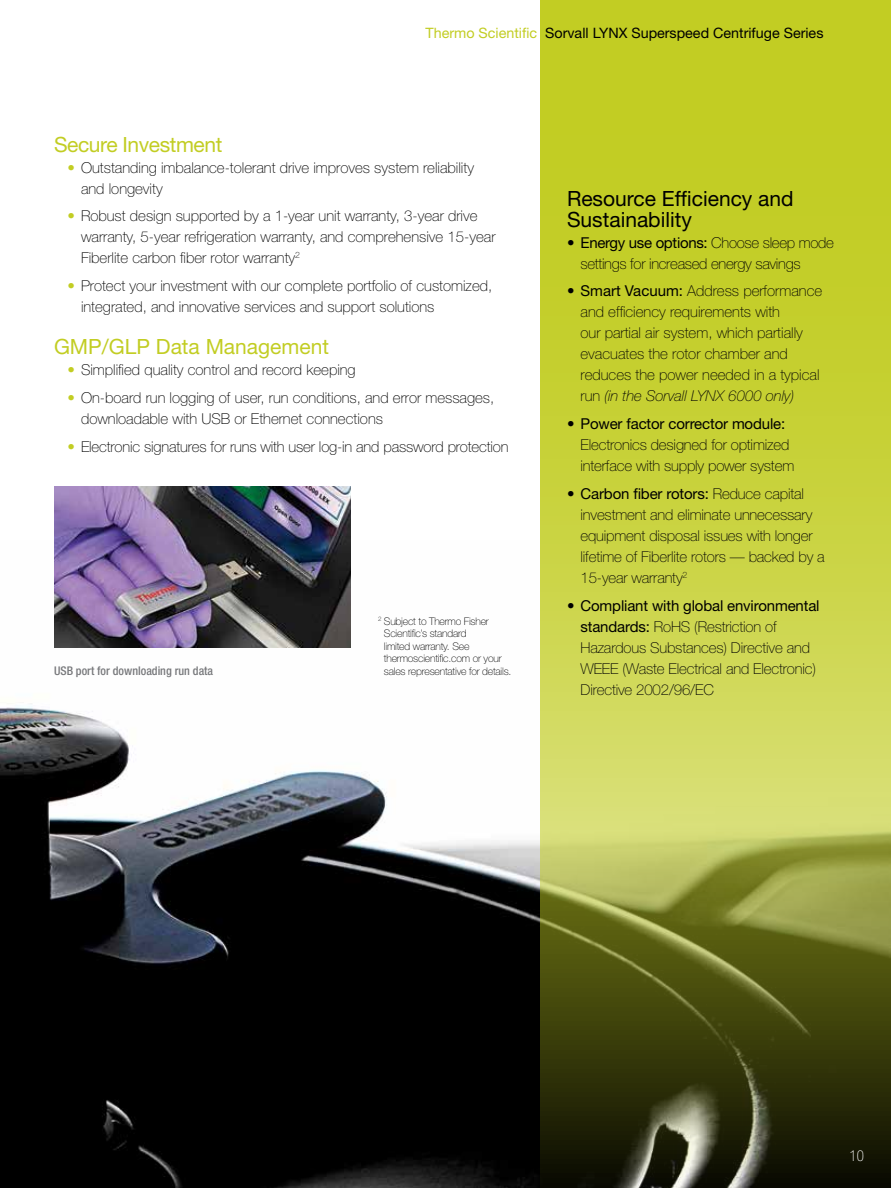
<style>
.page{position:relative;width:891px;height:1188px;background:#fff}
.page>*{position:absolute;margin:0;border:0;box-sizing:border-box;transform-origin:0 0}
.t1{font:21px/21px "Helvetica Neue";color:#000}
.t2{font:21px "Helvetica Neue";color:#c2cd23}
.t3{font:21px "Helvetica Neue";letter-spacing:-.02em;color:#c2cd23}
.t4{font:100 15px/21px "Helvetica Neue";color:#000}
.t5{font:100 15px/21px "Helvetica Neue";letter-spacing:-.02em;color:#000}
.t6{font:100 condensed 15px "Helvetica Neue";color:#fff}
.t7{font:14.4px "Helvetica Neue";color:#000}
.t8{font:500 condensed 12px "Helvetica Neue";color:#77787b}
.t9{font:100 10.5px/12.6px "Helvetica Neue";letter-spacing:-.02em;color:#000}
.s1{color:#c2cd23}
.s2{font-weight:400}
.s3{font-style:italic}
</style>
<div class="page">
<img style="left:0;top:703px;width:540px;height:485px">
<svg style="left:540px;top:0;width:351px;height:1188px;background:#a7af35"></svg>
<img style="left:54px;top:486px;width:297px;height:162px">
<p class="t7" style="left:426px;top:25px;width:399px"><span class="s1">Thermo Scientific</span> Sorvall LYNX Superspeed Centrifuge Series</p>
<h1 class="t3" style="left:54px;top:132px;width:170px">Secure Investment</h1>
<p class="t4" style="left:81px;top:157px;width:395px;text-indent:-14px"><span class="s1">•</span> Outstanding imbalance-tolerant drive improves system reliability and longevity</p>
<p class="t4" style="left:81px;top:206px;width:416px;text-indent:-14px"><span class="s1">•</span> Robust design supported by a 1-year unit warranty, 3-year drive warranty, 5-year refrigeration warranty, and comprehensive 15-year<br>Fiberlite carbon fiber rotor warranty<sup>2</sup></p>
<p class="t4" style="left:81px;top:275px;width:413px;text-indent:-14px"><span class="s1">•</span> Protect your investment with our complete portfolio of customized, integrated, and innovative services and support solutions</p>
<h1 class="t2" style="left:54px;top:334px;width:277px">GMP/GLP Data Management</h1>
<p class="t4" style="left:68px;top:359px;width:290px"><span class="s1">•</span> Simplified quality control and record keeping</p>
<p class="t4" style="left:81px;top:387px;width:415px;text-indent:-14px"><span class="s1">•</span> On-board run logging of user, run conditions, and error messages, downloadable with USB or Ethernet connections</p>
<p class="t4" style="left:68px;top:436px;width:443px"><span class="s1">•</span> Electronic signatures for runs with user log-in and password protection</p>
<p class="t8" style="left:54px;top:664px;width:161px">USB port for downloading run data</p>
<p class="t9" style="left:384px;top:615px;width:129px;text-indent:-6px"><sup>2</sup> Subject to Thermo Fisher<br>Scientific’s standard<br>limited warranty. See thermoscientific.com or your sales representative for details.</p>
<h1 class="t1" style="left:567px;top:187px;width:228px">Resource Efficiency and<br>Sustainability</h1>
<p class="t5" style="left:580px;top:232px;width:255px;text-indent:-14px">• <span class="s2">Energy use options:</span> Choose sleep mode settings for increased energy savings</p>
<p class="t4" style="left:580px;top:281px;width:243px;text-indent:-14px">• <span class="s2">Smart Vacuum:</span> Address performance and efficiency requirements with<br>our partial air system, which partially evacuates the rotor chamber and reduces the power needed in a typical run <span class="s3">(in the Sorvall LYNX 6000 only)</span></p>
<p class="t4" style="left:580px;top:413px;width:215px;text-indent:-14px">• <span class="s2">Power factor corrector module:<br></span>Electronics designed for optimized interface with supply power system</p>
<p class="t4" style="left:580px;top:483px;width:246px;text-indent:-14px">• <span class="s2">Carbon fiber rotors:</span> Reduce capital investment and eliminate unnecessary equipment disposal issues with longer lifetime of Fiberlite rotors — backed by a 15-year warranty<sup>2</sup></p>
<p class="t4" style="left:580px;top:595px;width:241px;text-indent:-14px">• <span class="s2">Compliant with global environmental standards:</span> RoHS (Restriction of Hazardous Substances) Directive and WEEE (Waste Electrical and Electronic)<br>Directive 2002/96/EC</p>
<p class="t6" style="left:850px;top:1147px;width:16px">10</p>
</div>
